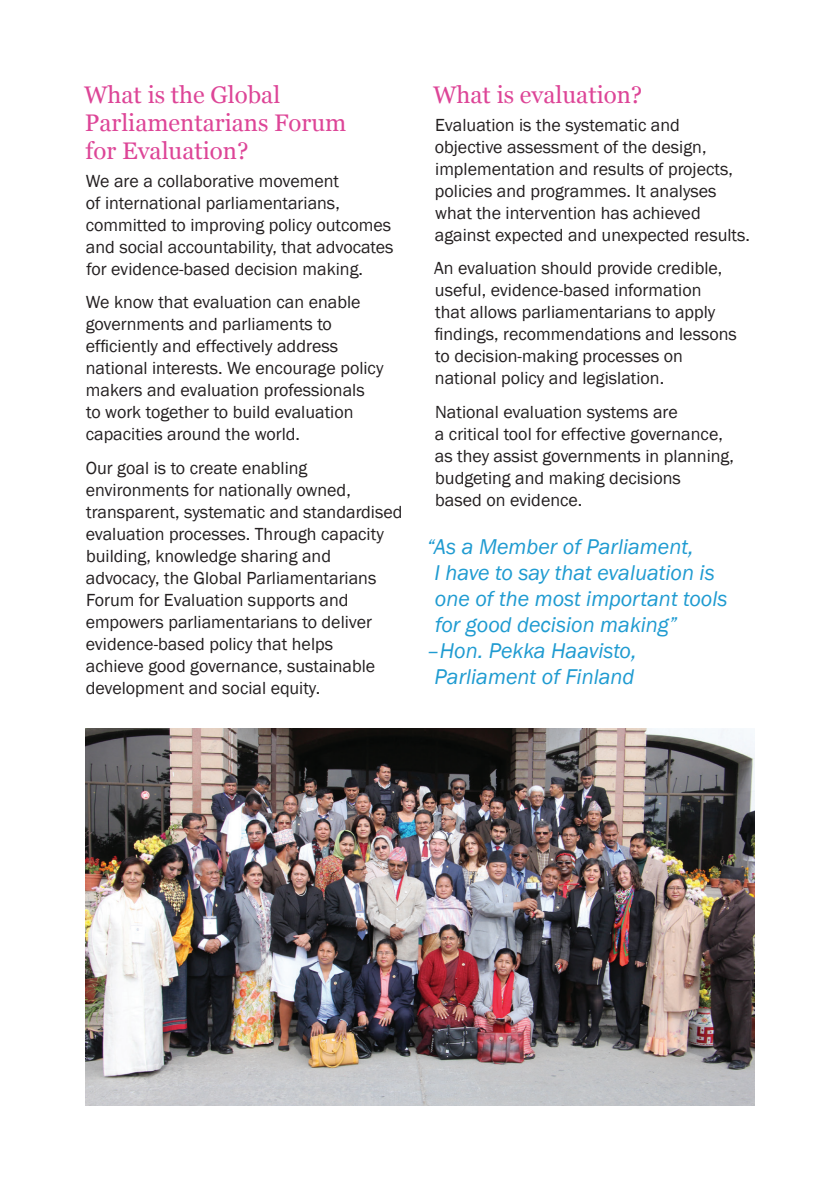
<style>
.page{position:relative;width:840px;height:1191px;background:#fff}
.page>*{position:absolute;margin:0;border:0;box-sizing:border-box;transform-origin:0 0}
.t1{font:24px/28px "Georgia";color:#dd4597}
.t2{font:italic 22px "Franklin Gothic";color:#1f9bd1}
.t3{font:18px/22px "Franklin Gothic";color:#231f20}
</style>
<div class="page">
<img style="left:85px;top:729px;width:669px;height:377px">
<h1 class="t1" style="left:84px;top:80px;width:264px">What is the Global<br>Parliamentarians Forum for Evaluation?</h1>
<p class="t3" style="left:86px;top:170px;width:309px">We are a collaborative movement<br>of international parliamentarians, committed to improving policy outcomes and social accountability, that advocates for evidence-based decision making.</p>
<p class="t3" style="left:86px;top:292px;width:299px">We know that evaluation can enable governments and parliaments to efficiently and effectively address national interests. We encourage policy makers and evaluation professionals to work together to build evaluation capacities around the world.</p>
<p class="t3" style="left:86px;top:457px;width:318px">Our goal is to create enabling environments for nationally owned, transparent, systematic and standardised evaluation processes. Through capacity building, knowledge sharing and advocacy, the Global Parliamentarians Forum for Evaluation supports and empowers parliamentarians to deliver evidence-based policy that helps<br>achieve good governance, sustainable development and social equity.</p>
<h1 class="t1" style="left:433px;top:80px;width:211px">What is evaluation?</h1>
<p class="t3" style="left:434px;top:114px;width:316px">Evaluation is the systematic and objective assessment of the design, implementation and results of projects, policies and programmes. It analyses what the intervention has achieved against expected and unexpected results.</p>
<p class="t3" style="left:434px;top:258px;width:304px">An evaluation should provide credible, useful, evidence-based information<br>that allows parliamentarians to apply findings, recommendations and lessons to decision-making processes on national policy and legislation.</p>
<p class="t3" style="left:434px;top:401px;width:300px">National evaluation systems are<br>a critical tool for effective governance, as they assist governments in planning, budgeting and making decisions<br>based on evidence.</p>
<p class="t2" style="left:426px;top:533px;width:268px">“As a Member of Parliament,</p>
<p class="t2" style="left:434px;top:559px;width:281px">I have to say that evaluation is</p>
<p class="t2" style="left:434px;top:585px;width:294px">one of the most important tools</p>
<p class="t2" style="left:435px;top:611px;width:243px">for good decision making”</p>
<p class="t2" style="left:426px;top:637px;width:211px">–Hon. Pekka Haavisto,</p>
<p class="t2" style="left:434px;top:663px;width:201px">Parliament of Finland</p>
</div>
